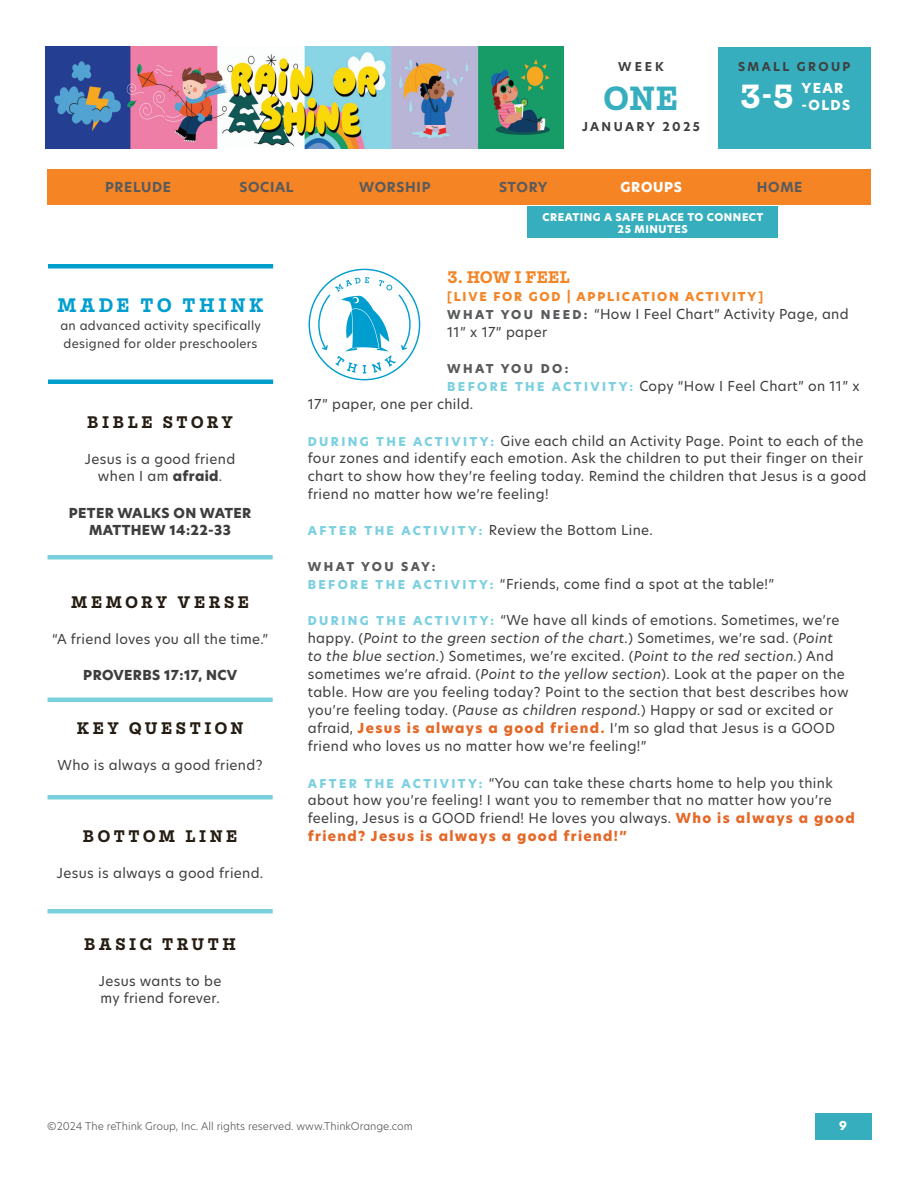
<style>
.page{position:relative;width:918px;height:1188px;background:#fff}
.page>*{position:absolute;margin:0;border:0;box-sizing:border-box;transform-origin:0 0}
.t1{font:700 36px "Mortise";color:#36aebd}
.t2{font:700 36px "Mortise";color:#fff}
.t3{font:700 21px "Mortise";letter-spacing:.175em;color:#009ecf}
.t4{font:700 18px "Mortise";letter-spacing:.2em;color:#251d13}
.t5{font:700 18px "Mortise";letter-spacing:.015em;color:#f58425}
.t6{font:13.5px/18px "New Hero";letter-spacing:.025em;color:#3e3e3f}
.t7{font:800 13.5px/18px "New Hero";letter-spacing:.025em;color:#3e3e3f;text-align:center}
.t8{font:700 13.5px "New Hero";letter-spacing:.05em;color:#585a5c}
.t9{font:800 13.5px/16.2px "New Hero";letter-spacing:.1em;color:#fff}
.t10{font:12px/18px "New Hero";letter-spacing:.025em;color:#3e3e3f}
.t11{font:800 12px "New Hero";letter-spacing:.15em;color:#f58425}
.t12{font:700 12px "New Hero";letter-spacing:.2em;color:#3e3e3f}
.t13{font:800 12px "New Hero";letter-spacing:.18em;color:#585a5c}
.t14{font:800 12px "New Hero";letter-spacing:.2em;color:#585a5c}
.t15{font:800 12px "New Hero";color:#fff}
.t16{font:300 10.5px "New Hero";color:#585a5c}
.t17{font:800 10.5px/12px "New Hero";letter-spacing:.05em;color:#fff;text-align:center}
.s1{font-weight:800}
.s2{font-weight:800;font-size:12px;color:#585a5c}
.s3{font-weight:800;font-size:12px;color:#7bd0e0}
.s4{font-style:italic}
.s5{font-weight:800;color:#e46828}
</style>
<div class="page">
<img style="left:45px;top:47px;width:519px;height:101px">
<div style="left:717px;top:47px;width:154px;height:102px;background:#36aebd"></div>
<div style="left:48px;top:555px;width:225px;height:5px;background:#7bd0e0"></div>
<hr style="left:48px;top:698px;width:225px;height:4px;background:#7bd0e0">
<div style="left:48px;top:795px;width:225px;height:5px;background:#7bd0e0"></div>
<div style="left:48px;top:909px;width:225px;height:5px;background:#7bd0e0"></div>
<svg style="left:309px;top:269px;width:111px;height:111px"></svg>
<hr style="left:48px;top:380px;width:225px;height:4px;background:#009ecd">
<hr style="left:48px;top:264px;width:225px;height:4px;background:#009ecd">
<div style="left:47px;top:170px;width:824px;height:36px;background:#f58425"></div>
<div style="left:815px;top:1113px;width:57px;height:27px;background:#36aebd"></div>
<div style="left:527px;top:206px;width:251px;height:32px;background:#36aebd"></div>
<p class="t12" style="left:618px;top:59px;width:47px">WEEK</p>
<h1 class="t1" style="left:604px;top:79px;width:76px">ONE</h1>
<p class="t12" style="left:582px;top:119px;width:119px">JANUARY 2025</p>
<p class="t12" style="left:738px;top:59px;width:114px">SMALL GROUP</p>
<h1 class="t2" style="left:740px;top:77px;width:55px">3-5</h1>
<p class="t9" style="left:802px;top:80px;width:50px">YEAR -OLDS</p>
<p class="t8" style="left:105px;top:177px;width:68px">PRELUDE</p>
<p class="t8" style="left:239px;top:177px;width:56px">SOCIAL</p>
<p class="t8" style="left:359px;top:177px;width:73px">WORSHIP</p>
<p class="t8" style="left:499px;top:177px;width:50px">STORY</p>
<p class="t9" style="left:621px;top:179px;width:63px">GROUPS</p>
<p class="t8" style="left:757px;top:177px;width:47px">HOME</p>
<h2 class="t3" style="left:58px;top:294px;width:208px">MADE TO THINK</h2>
<p class="t10" style="left:60px;top:316px;width:202px">an advanced activity specifically designed for older preschoolers</p>
<h3 class="t4" style="left:87px;top:412px;width:147px">BIBLE STORY</h3>
<p class="t6" style="left:85px;top:449px;width:152px;text-align:center">Jesus is a good friend when I am <span class="s1">afraid</span>.</p>
<p class="t7" style="left:69px;top:504px;width:184px">PETER WALKS ON WATER<br>MATTHEW 14:22-33</p>
<h3 class="t4" style="left:71px;top:592px;width:179px">MEMORY VERSE</h3>
<p class="t6" style="left:52px;top:629px;width:218px">“A friend loves you all the time.”</p>
<p class="t7" style="left:83px;top:666px;width:156px">PROVERBS 17:17, NCV</p>
<h3 class="t4" style="left:77px;top:718px;width:168px">KEY QUESTION</h3>
<p class="t6" style="left:58px;top:755px;width:206px">Who is always a good friend?</p>
<h3 class="t4" style="left:83px;top:826px;width:156px">BOTTOM LINE</h3>
<p class="t6" style="left:57px;top:863px;width:208px">Jesus is always a good friend.</p>
<h3 class="t4" style="left:84px;top:934px;width:153px">BASIC TRUTH</h3>
<p class="t6" style="left:99px;top:971px;width:124px">Jesus wants to be my friend forever.</p>
<p class="t17" style="left:543px;top:211px;width:222px">CREATING A SAFE PLACE TO CONNECT<br>25 MINUTES</p>
<h3 class="t5" style="left:447px;top:268px;width:124px">3. HOW I FEEL</h3>
<p class="t11" style="left:447px;top:289px;width:317px">[LIVE FOR GOD | APPLICATION ACTIVITY]</p>
<p class="t6" style="left:447px;top:305px;width:403px"><span class="s2">W H AT YO U N E E D :</span> “How I Feel Chart” Activity Page, and<br>11” x 17” paper</p>
<p class="t14" style="left:447px;top:361px;width:123px">WHAT YOU DO:</p>
<p class="t6" style="left:308px;top:377px;width:553px;text-indent:139px"><span class="s3">B E F O R E T H E AC T I V I TY:</span> Copy “How I Feel Chart” on 11” x<br>17” paper, one per child.</p>
<p class="t6" style="left:308px;top:431px;width:560px"><span class="s3">D U R I N G T H E AC T I V I T Y:</span> Give each child an Activity Page. Point to each of the four zones and identify each emotion. Ask the children to put their finger on their chart to show how they’re feeling today. Remind the children that Jesus is a good friend no matter how we’re feeling!</p>
<p class="t6" style="left:308px;top:521px;width:347px"><span class="s3">A F T E R T H E AC T I V I T Y:</span> Review the Bottom Line.</p>
<p class="t13" style="left:308px;top:559px;width:129px">WHAT YOU SAY:</p>
<p class="t6" style="left:308px;top:575px;width:468px"><span class="s3">B E F O R E T H E AC T I V I T Y:</span> “Friends, come find a spot at the table!”</p>
<p class="t6" style="left:308px;top:611px;width:542px"><span class="s3">D U R I N G T H E AC T I V I T Y:</span> “We have all kinds of emotions. Sometimes, we’re happy. (<span class="s4">Point to the green section of the chart.</span>) Sometimes, we’re sad. (<span class="s4">Point to the blue section.</span>) Sometimes, we’re excited. (<span class="s4">Point to the red section.</span>) And sometimes we’re afraid. (<span class="s4">Point to the yellow section</span>). Look at the paper on the table. How are you feeling today? Point to the section that best describes how you’re feeling today. (<span class="s4">Pause as children respond.</span>) Happy or sad or excited or afraid, <span class="s5">Jesus is always a good friend.</span> I’m so glad that Jesus is a GOOD friend who loves us no matter how we’re feeling!”</p>
<p class="t6" style="left:308px;top:773px;width:548px"><span class="s3">A F T E R T H E AC T I V I T Y:</span> “You can take these charts home to help you think about how you’re feeling! I want you to remember that no matter how you’re feeling, Jesus is a GOOD friend! He loves you always. <span class="s5">Who is always a good friend? Jesus is always a good friend!”</span></p>
<p class="t16" style="left:47px;top:1118px;width:367px">©2024 The reThink Group, Inc. All rights reserved. www.ThinkOrange.com</p>
<p class="t15" style="left:839px;top:1117px;width:9px">9</p>
</div>
